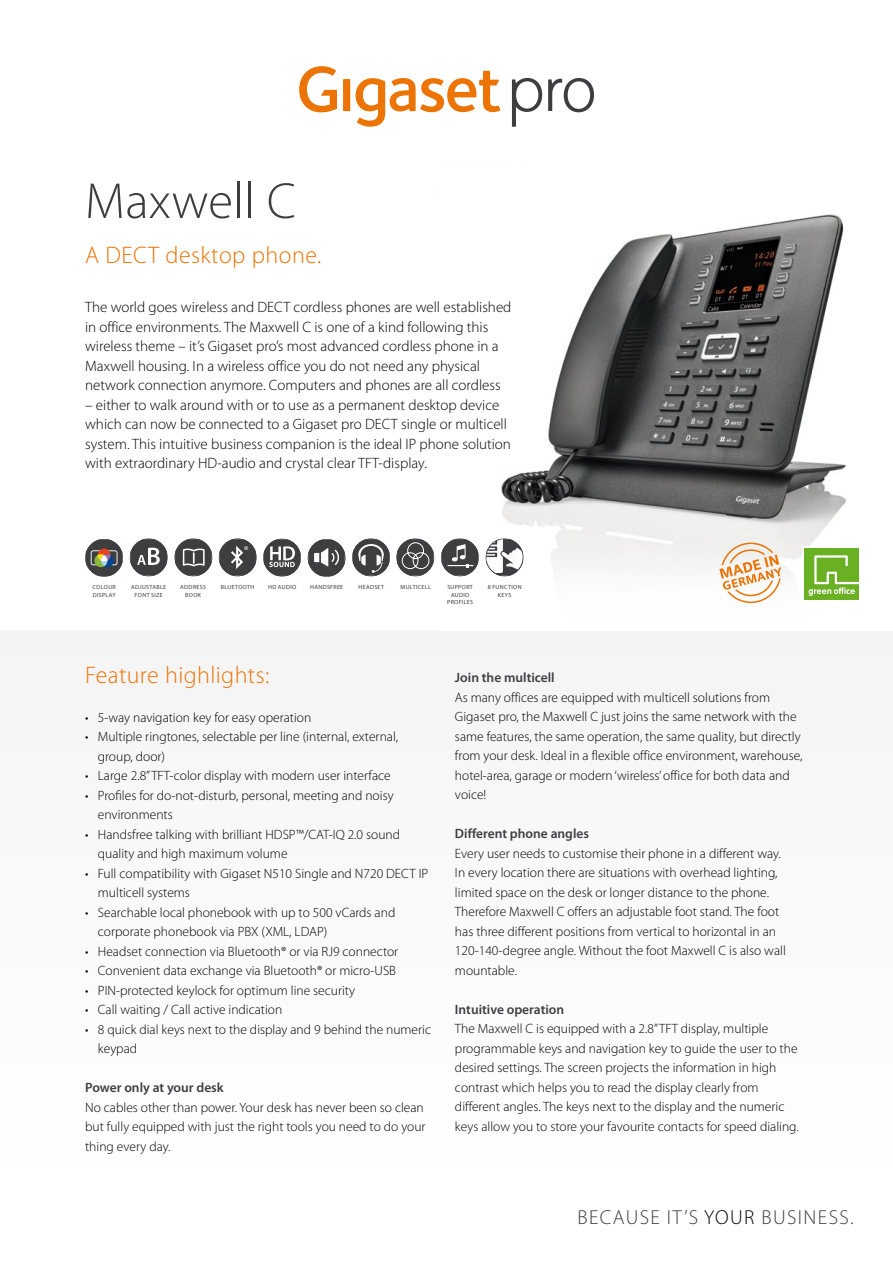
<style>
.page{position:relative;width:893px;height:1263px;background:#fff}
.page>*{position:absolute;margin:0;border:0;box-sizing:border-box;transform-origin:0 0}
.t1{font:300 51px "Myriad Pro";letter-spacing:.005em;color:#3e3d40}
.t2{font:300 24px "Myriad Pro";letter-spacing:.015em;color:#ec7405}
.t3{font:300 20.25px "Myriad Pro";letter-spacing:.07em;color:#3e3d40}
.t4{font:300 15px/19.5px "Myriad Pro";color:#000}
.t5{font:300 13.5px/19.5px "Myriad Pro";color:#000}
.t6{font:600 13.5px "Myriad Pro";color:#3e3d40}
.t7{font:6px/7.6px "Myriad Pro";letter-spacing:.055em;color:#3e3d40;text-align:center}
.s1{color:#000}
</style>
<div class="page">
<div style="left:0;top:630px;width:893px;height:633px;background:#fafafa"></div>
<svg style="left:512px;top:78px;width:30px;height:49px"></svg>
<svg style="left:548px;top:78px;width:46px;height:34px"></svg>
<svg style="left:299px;top:66px;width:201px;height:61px"></svg>
<img style="left:457px;top:214px;width:389px;height:390px">
<svg style="left:719px;top:542px;width:62px;height:61px"></svg>
<svg style="left:803px;top:547px;width:56px;height:55px"></svg>
<div style="left:804px;top:549px;width:55px;height:51px;background:#6ab023"></div>
<svg style="left:809px;top:555px;width:50px;height:41px"></svg>
<svg style="left:396px;top:538px;width:38px;height:38px"></svg>
<svg style="left:441px;top:538px;width:38px;height:38px"></svg>
<svg style="left:219px;top:538px;width:38px;height:38px"></svg>
<svg style="left:174px;top:538px;width:38px;height:38px"></svg>
<svg style="left:308px;top:539px;width:37px;height:38px"></svg>
<svg style="left:263px;top:539px;width:38px;height:37px"></svg>
<svg style="left:352px;top:538px;width:38px;height:38px"></svg>
<svg style="left:486px;top:538px;width:37px;height:38px"></svg>
<svg style="left:130px;top:538px;width:38px;height:38px"></svg>
<svg style="left:85px;top:539px;width:38px;height:38px"></svg>
<h1 class="t1" style="left:85px;top:170px;width:212px">Maxwell C</h1>
<h2 class="t2" style="left:85px;top:240px;width:238px">A DECT desktop phone.</h2>
<p class="t4" style="left:85px;top:297px;width:428px">The world goes wireless and DECT cordless phones are well established in office environments. The Maxwell C is one of a kind following this wireless theme – it’s Gigaset pro’s most advanced cordless phone in a Maxwell housing. In a wireless office you do not need any physical network connection anymore. Computers and phones are all cordless</p>
<p class="t4" style="left:85px;top:395px;width:427px">– either to walk around with or to use as a permanent desktop device which can now be connected to a Gigaset pro DECT single or multicell system. This intuitive business companion is the ideal IP phone solution with extraordinary HD-audio and crystal clear TFT-display.</p>
<p class="t7" style="left:93px;top:583px;width:25px;text-align:left">COLOUR<br>DISPLAY</p>
<p class="t7" style="left:131px;top:583px;width:36px">ADJUSTABLE<br>FONT SIZE</p>
<p class="t7" style="left:180px;top:583px;width:27px">ADDRESS<br>BOOK</p>
<p class="t7" style="left:221px;top:583px;width:35px">BLUETOOTH</p>
<p class="t7" style="left:268px;top:583px;width:30px">HD AUDIO</p>
<p class="t7" style="left:310px;top:583px;width:35px">HANDSFREE</p>
<p class="t7" style="left:358px;top:583px;width:27px">HEADSET</p>
<p class="t7" style="left:400px;top:583px;width:32px">MULTICELL</p>
<p class="t7" style="left:447px;top:583px;width:27px">SUPPORT<br>AUDIO<br>PROFILES</p>
<p class="t7" style="left:488px;top:583px;width:35px">8 FUNCTION<br>KEYS</p>
<h2 class="t2" style="left:85px;top:660px;width:186px">Feature highlights:</h2>
<p class="t5" style="left:85px;top:707px;width:228px">• 5-way navigation key for easy operation</p>
<p class="t5" style="left:98px;top:727px;width:302px;text-indent:-13px">• Multiple ringtones, selectable per line (internal, external, group, door)</p>
<p class="t5" style="left:85px;top:766px;width:307px">• Large 2.8” TFT-color display with modern user interface</p>
<p class="t5" style="left:98px;top:785px;width:297px;text-indent:-13px">• Profiles for do-not-disturb, personal, meeting and noisy environments</p>
<p class="t5" style="left:98px;top:824px;width:304px;text-indent:-13px">• Handsfree talking with brilliant HDSP™/CAT-IQ 2.0 sound quality and high maximum volume</p>
<p class="t5" style="left:98px;top:863px;width:332px;text-indent:-13px">• Full compatibility with Gigaset N510 Single and N720 DECT IP multicell systems</p>
<p class="t5" style="left:98px;top:902px;width:299px;text-indent:-13px">• Searchable local phonebook with up to 500 vCards and corporate phonebook via PBX (XML, LDAP)</p>
<p class="t5" style="left:85px;top:941px;width:315px">• Headset connection via Bluetooth® or via RJ9 connector</p>
<p class="t5" style="left:85px;top:961px;width:312px">• Convenient data exchange via Bluetooth® or micro-USB</p>
<p class="t5" style="left:85px;top:980px;width:272px">• PIN-protected keylock for optimum line security</p>
<p class="t5" style="left:85px;top:1000px;width:199px">• Call waiting / Call active indication</p>
<p class="t5" style="left:98px;top:1019px;width:335px;text-indent:-13px">• 8 quick dial keys next to the display and 9 behind the numeric keypad</p>
<p class="t6" style="left:85px;top:1079px;width:140px">Power only at your desk</p>
<p class="t5" style="left:85px;top:1097px;width:342px">No cables other than power. Your desk has never been so clean but fully equipped with just the right tools you need to do your thing every day.</p>
<p class="t6" style="left:455px;top:669px;width:101px">Join the multicell</p>
<p class="t5" style="left:455px;top:687px;width:349px">As many offices are equipped with multicell solutions from Gigaset pro, the Maxwell C just joins the same network with the same features, the same operation, the same quality, but directly from your desk. Ideal in a flexible office environment, warehouse, hotel-area, garage or modern ‘wireless’ office for both data and voice!</p>
<p class="t6" style="left:455px;top:825px;width:136px">Different phone angles</p>
<p class="t5" style="left:455px;top:843px;width:332px">Every user needs to customise their phone in a different way.<br>In every location there are situations with overhead lighting, limited space on the desk or longer distance to the phone.<br>Therefore Maxwell C offers an adjustable foot stand. The foot has three different positions from vertical to horizontal in an 120-140-degree angle. Without the foot Maxwell C is also wall mountable.</p>
<p class="t6" style="left:455px;top:1001px;width:111px">Intuitive operation</p>
<p class="t5" style="left:455px;top:1019px;width:345px">The Maxwell C is equipped with a 2.8” TFT display, multiple programmable keys and navigation key to guide the user to the desired settings. The screen projects the information in high contrast which helps you to read the display clearly from different angles. The keys next to the display and the numeric keys allow you to store your favourite contacts for speed dialing.</p>
<h3 class="t3" style="left:577px;top:1204px;width:278px">BECAUSE IT’S <span class="s1">YOUR</span> BUSINESS.</h3>
</div>
